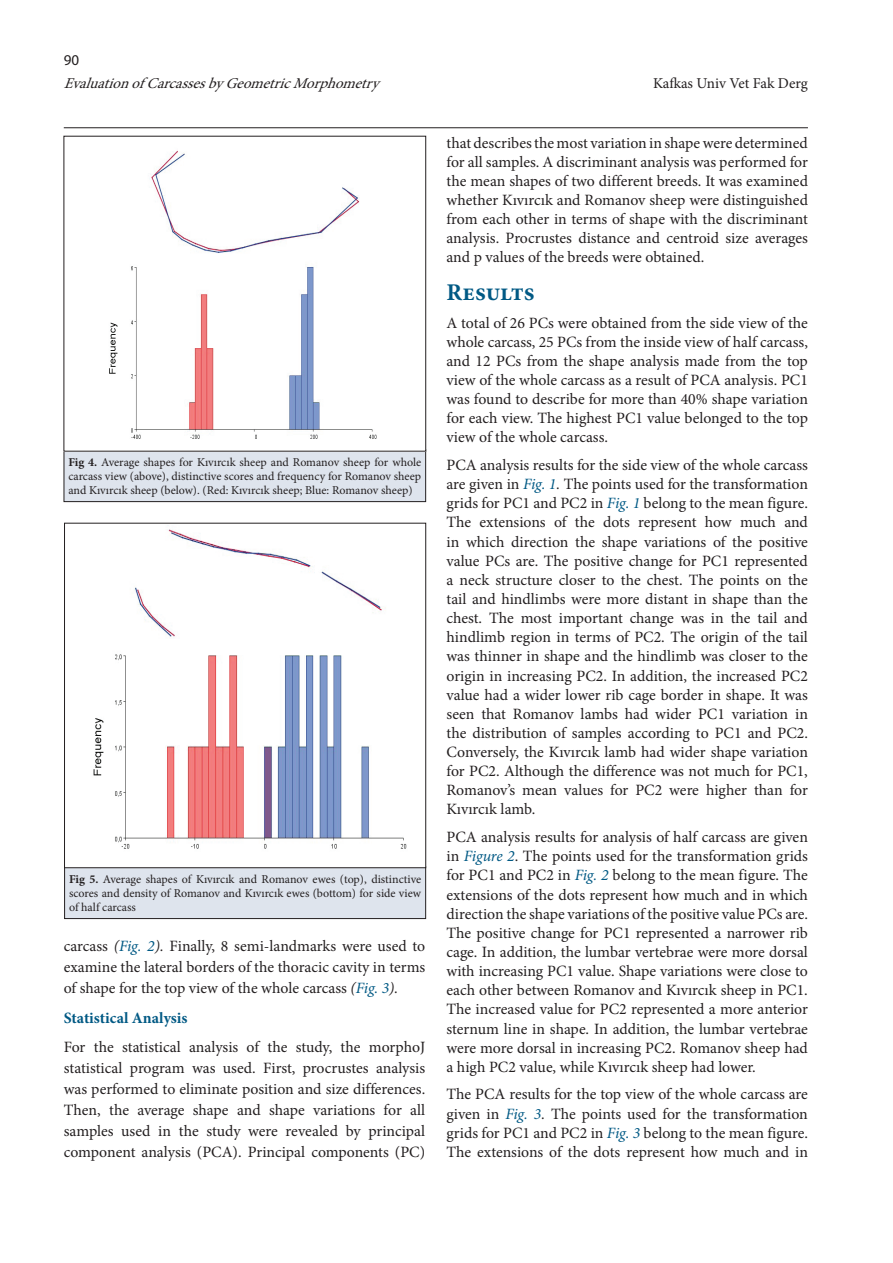
<style>
.page{position:relative;width:893px;height:1263px;background:#fff}
.page>*{position:absolute;margin:0;border:0;box-sizing:border-box;transform-origin:0 0}
.t1{font:700 24px "Minion Pro";color:#005984}
.t2{font:15.75px/19.2px "Minion Pro";color:#231f20;text-align:justify}
.t3{font:700 15.75px "Minion Pro";color:#005984}
.t4{font:italic 15px "Minion Pro";color:#231f20}
.t5{font:15px "Minion Pro";letter-spacing:-.005em;color:#231f20}
.t6{font:15px "Myriad Pro";color:#231f20}
.t7{font:12px/14.4px "Minion Pro";letter-spacing:-.005em;color:#231f20;text-align:justify}
.s1{font-weight:700}
.s2{font-style:italic}
.s3{font-style:italic;color:#005984}
</style>
<div class="page">
<hr style="left:64px;top:127px;width:744px;height:1px;background:#231f20">
<div style="left:64px;top:450px;width:362px;height:52px;background:#dee4ed"></div>
<div style="left:64px;top:449px;width:362px;height:53px;border:1px solid #231f20"></div>
<img style="left:109px;top:150px;width:268px;height:289px">
<div style="left:65px;top:867px;width:361px;height:51px;background:#dee4ed"></div>
<div style="left:64px;top:866px;width:362px;height:53px;border:1px solid #231f20"></div>
<img style="left:93px;top:525px;width:314px;height:324px">
<div style="left:64px;top:523px;width:362px;height:345px;border:1px solid #231f20"></div>
<p class="t6" style="left:64px;top:51px;width:17px">90</p>
<p class="t4" style="left:64px;top:74px;width:323px">Evaluationof CarcassesbyGeometricMorphometry</p>
<p class="t5" style="left:653px;top:74px;width:156px">Kafkas Univ Vet Fak Derg</p>
<p class="t7" style="left:68px;top:455px;width:354px"><span class="s1">Fig 4.</span> Average shapes for Kıvırcık sheep and Romanov sheep for whole carcass view (above), distinctive scores and frequency for Romanov sheep and Kıvırcık sheep (below). (Red: Kıvırcık sheep; Blue: Romanov sheep)</p>
<p class="t7" style="left:69px;top:871px;width:354px"><span class="s1">Fig 5.</span> Average shapes of Kıvırcık and Romanov ewes (top), distinctive scores and density of Romanov and Kıvırcık ewes (bottom) for side view of half carcass</p>
<p class="t2" style="left:64px;top:936px;width:363px;line-height:21px">carcass <span class="s2">(</span><span class="s3">Fig. 2</span><span class="s2">).</span> Finally, 8 semi-landmarks were used to examine the lateral borders of the thoracic cavity in terms of shape for the top view of the whole carcass <span class="s2">(</span><span class="s3">Fig. 3</span><span class="s2">).</span></p>
<p class="t3" style="left:64px;top:1006px;width:125px">Statistical Analysis</p>
<p class="t2" style="left:64px;top:1036px;width:363px;line-height:21px">For the statistical analysis of the study, the morphoJ statistical program was used. First, procrustes analysis was performed to eliminate position and size differences.<br>Then, the average shape and shape variations for all samples used in the study were revealed by principal component analysis (PCA). Principal components (PC)</p>
<p class="t2" style="left:446px;top:133px;width:363px">that describes the most variation in shape were determined for all samples. A discriminant analysis was performed for the mean shapes of two different breeds. It was examined whether Kıvırcık and Romanov sheep were distinguished from each other in terms of shape with the discriminant analysis. Procrustes distance and centroid size averages and p values of the breeds were obtained.</p>
<h1 class="t1" style="left:446px;top:275px;width:90px">Results</h1>
<p class="t2" style="left:446px;top:313px;width:363px">A total of 26 PCs were obtained from the side view of the whole carcass, 25 PCs from the inside view of half carcass, and 12 PCs from the shape analysis made from the top view of the whole carcass as a result of PCA analysis. PC1 was found to describe for more than 40% shape variation for each view. The highest PC1 value belonged to the top view of the whole carcass.</p>
<p class="t2" style="left:446px;top:455px;width:363px">PCA analysis results for the side view of the whole carcass are given in <span class="s3">Fig. 1</span><span class="s2">.</span> The points used for the transformation grids for PC1 and PC2 in <span class="s3">Fig. 1</span> belong to the mean figure.<br>The extensions of the dots represent how much and in which direction the shape variations of the positive value PCs are. The positive change for PC1 represented a neck structure closer to the chest. The points on the tail and hindlimbs were more distant in shape than the chest. The most important change was in the tail and hindlimb region in terms of PC2. The origin of the tail was thinner in shape and the hindlimb was closer to the origin in increasing PC2. In addition, the increased PC2 value had a wider lower rib cage border in shape. It was seen that Romanov lambs had wider PC1 variation in the distribution of samples according to PC1 and PC2.<br>Conversely, the Kıvırcık lamb had wider shape variation for PC2. Although the difference was not much for PC1, Romanov’s mean values for PC2 were higher than for Kıvırcık lamb.</p>
<p class="t2" style="left:446px;top:827px;width:363px">PCA analysis results for analysis of half carcass are given in <span class="s3">Figure 2</span>. The points used for the transformation grids for PC1 and PC2 in <span class="s3">Fig. 2</span> belong to the mean figure. The extensions of the dots represent how much and in which direction the shape variations of the positive value PCs are.<br>The positive change for PC1 represented a narrower rib cage. In addition, the lumbar vertebrae were more dorsal with increasing PC1 value. Shape variations were close to each other between Romanov and Kıvırcık sheep in PC1.<br>The increased value for PC2 represented a more anterior sternum line in shape. In addition, the lumbar vertebrae were more dorsal in increasing PC2. Romanov sheep had a high PC2 value, while Kıvırcık sheep had lower.</p>
<p class="t2" style="left:446px;top:1085px;width:363px">The PCA results for the top view of the whole carcass are given in <span class="s3">Fig. 3</span><span class="s2">.</span> The points used for the transformation grids for PC1 and PC2 in <span class="s3">Fig. 3</span> belong to the mean figure.<br>The extensions of the dots represent how much and in</p>
</div>
